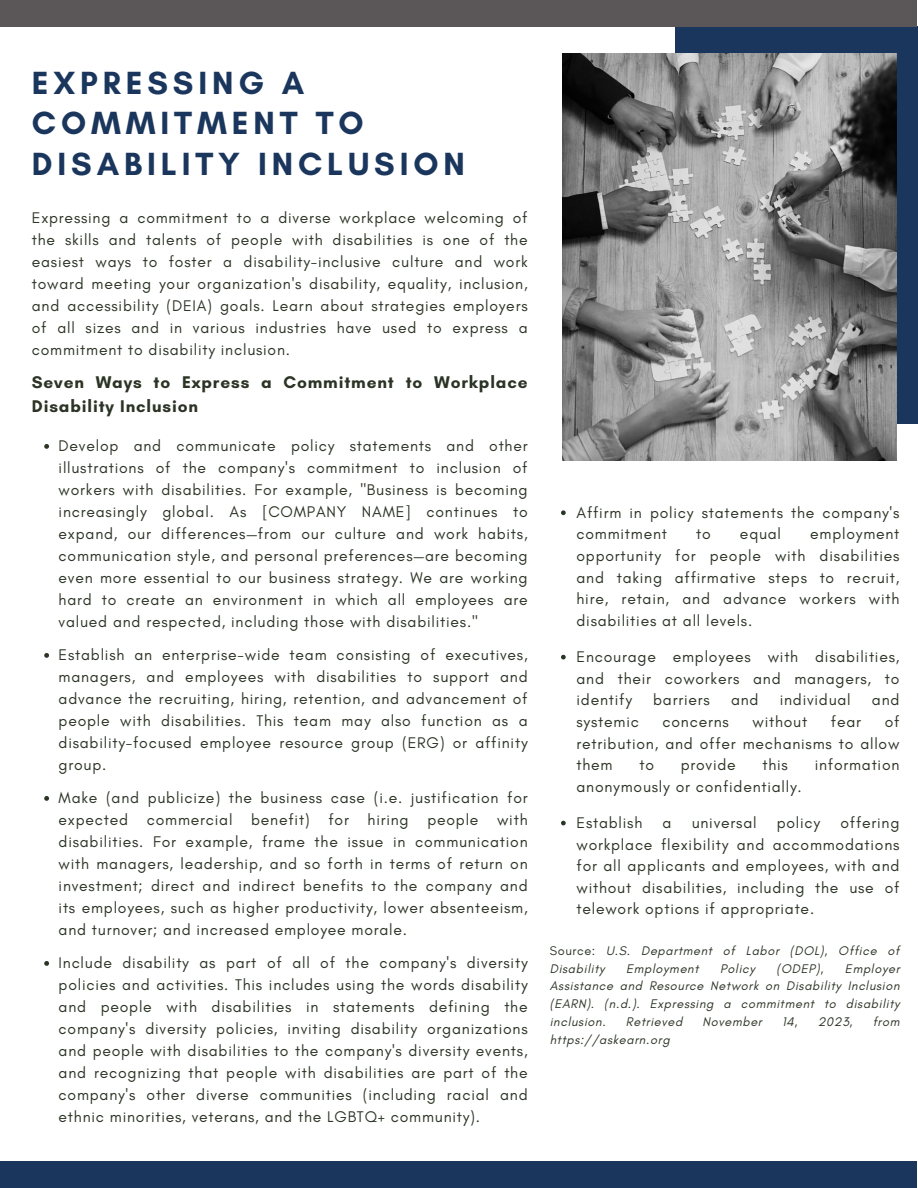
<style>
.page{position:relative;width:918px;height:1188px;background:#fff}
.page>*{position:absolute;margin:0;border:0;box-sizing:border-box;transform-origin:0 0}
.t1{font:700 32.7px/40.5px "Glacial Indifference";letter-spacing:.15em;color:#1b365d}
.t2{font:700 17.25px/24px "Glacial Indifference";letter-spacing:.05em;color:#2b3425}
.t3{font:15.75px/22px "Glacial Indifference";letter-spacing:.05em;color:#2b3425;text-align:justify}
.t4{font:italic 12.75px/17.9px "Glacial Indifference";letter-spacing:.05em;color:#2b3425}
.s1{font-style:normal}
</style>
<div class="page">
<div style="left:676px;top:26px;width:242px;height:397px;background:#1b365d"></div>
<div style="left:0;top:0;width:917px;height:27px;background:#5b5758"></div>
<div style="left:0;top:1162px;width:916px;height:26px;background:#1b365d"></div>
<img style="left:563px;top:53px;width:333px;height:407px">
<svg style="left:561px;top:510px;width:5px;height:5px"></svg>
<svg style="left:561px;top:655px;width:5px;height:4px"></svg>
<svg style="left:561px;top:821px;width:5px;height:4px"></svg>
<svg style="left:44px;top:444px;width:5px;height:5px"></svg>
<svg style="left:44px;top:653px;width:5px;height:5px"></svg>
<svg style="left:44px;top:796px;width:5px;height:5px"></svg>
<svg style="left:44px;top:961px;width:5px;height:5px"></svg>
<p class="t1" style="left:32px;top:62px;width:435px">EXPRESSING A<br>COMMITMENT TO<br>DISABILITY INCLUSION</p>
<p class="t3" style="left:32px;top:206px;width:497px">Expressing a commitment to a diverse workplace welcoming of the skills and talents of people with disabilities is one of the easiest ways to foster a disability-inclusive culture and work toward meeting your organization's disability, equality, inclusion, and accessibility (DEIA) goals. Learn about strategies employers of all sizes and in various industries have used to express a commitment to disability inclusion.</p>
<p class="t2" style="left:32px;top:370px;width:497px">Seven Ways to Express a Commitment to Workplace<br>Disability Inclusion</p>
<p class="t3" style="left:59px;top:434px;width:471px">Develop and communicate policy statements and other illustrations of the company's commitment to inclusion of workers with disabilities. For example, "Business is becoming increasingly global. As [COMPANY NAME] continues to expand, our differences—from our culture and work habits, communication style, and personal preferences—are becoming even more essential to our business strategy. We are working hard to create an environment in which all employees are valued and respected, including those with disabilities."</p>
<p class="t3" style="left:59px;top:643px;width:471px">Establish an enterprise-wide team consisting of executives, managers, and employees with disabilities to support and advance the recruiting, hiring, retention, and advancement of people with disabilities. This team may also function as a disability-focused employee resource group (ERG) or affinity group.</p>
<p class="t3" style="left:59px;top:786px;width:471px">Make (and publicize) the business case (i.e. justification for expected commercial benefit) for hiring people with disabilities. For example, frame the issue in communication with managers, leadership, and so forth in terms of return on investment; direct and indirect benefits to the company and its employees, such as higher productivity, lower absenteeism, and turnover; and increased employee morale.</p>
<p class="t3" style="left:59px;top:951px;width:471px">Include disability as part of all of the company's diversity policies and activities. This includes using the words disability and people with disabilities in statements defining the company's diversity policies, inviting disability organizations and people with disabilities to the company's diversity events, and recognizing that people with disabilities are part of the company's other diverse communities (including racial and ethnic minorities, veterans, and the LGBTQ+ community).</p>
<p class="t3" style="left:577px;top:502px;width:324px;line-height:21.6px">Affirm in policy statements the company's commitment</p>
<p class="t3" style="left:577px;top:523px;width:324px;line-height:21.6px;text-indent:234px">employment opportunity for people with disabilities and taking affirmative steps to recruit, hire, retain, and advance workers with disabilities at all levels.</p>
<p class="t3" style="left:577px;top:646px;width:324px;line-height:21.6px">Encourage employees with disabilities, and their coworkers and managers, to identify</p>
<p class="t3" style="left:696px;top:523px;width:16px">to</p>
<p class="t3" style="left:740px;top:523px;width:43px">equal</p>
<p class="t3" style="left:653px;top:689px;width:58px">barriers</p>
<p class="t3" style="left:731px;top:689px;width:29px">and</p>
<p class="t3" style="left:780px;top:689px;width:72px">individual</p>
<p class="t3" style="left:872px;top:689px;width:29px">and</p>
<p class="t3" style="left:577px;top:711px;width:324px;line-height:21.6px;text-indent:308px">of retribution, and offer mechanisms to allow them</p>
<p class="t3" style="left:577px;top:710px;width:64px">systemic</p>
<p class="t3" style="left:663px;top:710px;width:68px">concerns</p>
<p class="t3" style="left:753px;top:710px;width:56px">without</p>
<p class="t3" style="left:831px;top:710px;width:32px">fear</p>
<p class="t3" style="left:639px;top:754px;width:16px">to</p>
<p class="t3" style="left:681px;top:754px;width:57px">provide</p>
<p class="t3" style="left:762px;top:754px;width:27px">this</p>
<p class="t3" style="left:815px;top:754px;width:86px">information</p>
<p class="t3" style="left:577px;top:775px;width:227px">anonymously or confidentially.</p>
<p class="t3" style="left:577px;top:812px;width:67px">Establish</p>
<p class="t3" style="left:663px;top:812px;width:10px">a</p>
<p class="t3" style="left:692px;top:812px;width:66px">universal</p>
<p class="t3" style="left:777px;top:812px;width:45px">policy</p>
<p class="t3" style="left:577px;top:812px;width:324px;line-height:21.6px;text-indent:264px">offering workplace flexibility and accommodations for all applicants and employees, with and without disabilities, including the use of telework options if appropriate.</p>
<p class="t4" style="left:550px;top:941px;width:351px"><span class="s1">Source:</span> U.S. Department of Labor (DOL), Office of<br>Disability</p>
<p class="t4" style="left:550px;top:959px;width:351px;text-align:justify;text-indent:295px">Employer Assistance and Resource Network on Disability Inclusion (EARN). (n.d.). Expressing a commitment to disability inclusion.</p>
<p class="t4" style="left:626px;top:959px;width:74px">Employment</p>
<p class="t4" style="left:720px;top:959px;width:36px">Policy</p>
<p class="t4" style="left:777px;top:959px;width:48px">(ODEP),</p>
<p class="t4" style="left:626px;top:1013px;width:58px">Retrieved</p>
<p class="t4" style="left:703px;top:1013px;width:61px">November</p>
<p class="t4" style="left:782px;top:1013px;width:17px">14,</p>
<p class="t4" style="left:818px;top:1013px;width:36px">2023,</p>
<p class="t4" style="left:873px;top:1013px;width:28px">from</p>
<p class="t4" style="left:550px;top:1030px;width:121px">https://askearn.org</p>
</div>
